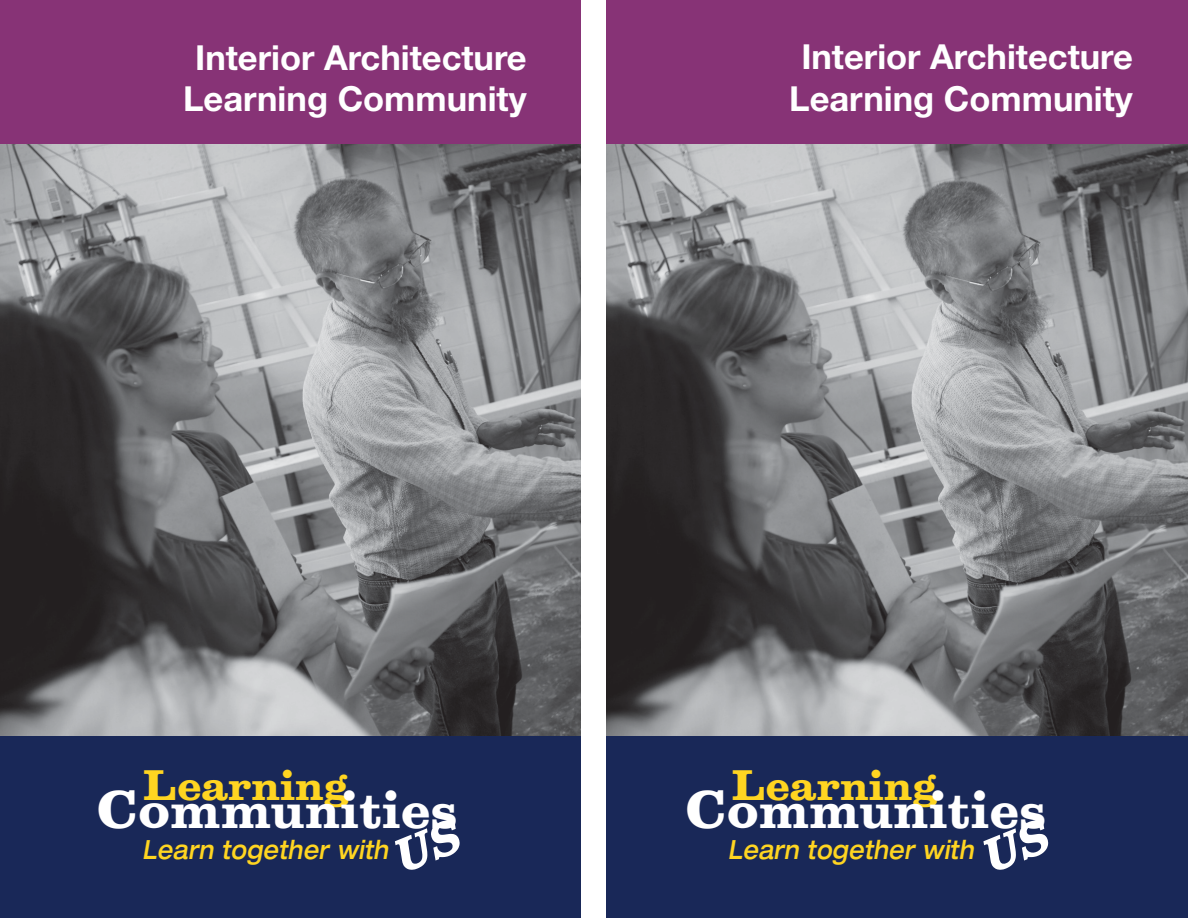
<style>
.page{position:relative;width:1188px;height:918px;background:#fff}
.page>*{position:absolute;margin:0;border:0;box-sizing:border-box;transform-origin:0 0}
.t1{font:700 48.3px "Belizio";letter-spacing:.01em;color:#fff}
.t2{font:700 38.85px "Belizio";color:#ffd521;scale:1.05 1}
.t3{font:700 34.5px "Helvetica Neue LT Std";color:#fff}
.t4{font:italic 500 expanded 26.4px "Helvetica Neue LT Std";letter-spacing:.02em;color:#ffd521;scale:.81 1}
</style>
<div class="page">
<img style="left:606px;top:144px;width:582px;height:593px">
<img style="left:0;top:144px;width:581px;height:593px">
<div style="left:0;top:0;width:1188px;height:144px;background:#873376"></div>
<div style="left:0;top:737px;width:657px;height:181px;background:#192858"></div>
<div style="left:630px;top:737px;width:558px;height:181px;background:#192858"></div>
<div style="left:582px;top:0;width:24px;height:918px;background:#fff"></div>
<p class="t3" style="left:195px;top:36px;width:333px">Interior Architecture</p>
<p class="t3" style="left:183px;top:78px;width:345px">Learning Community</p>
<p class="t3" style="left:801px;top:36px;width:333px">Interior Architecture</p>
<p class="t3" style="left:789px;top:77px;width:345px">Learning Community</p>
<p class="t2" style="left:143px;top:760px;width:198px">Learning</p>
<p class="t1" style="left:97px;top:779px;width:362px">Communities</p>
<p class="t4" style="left:142px;top:833px;width:305px">Learn together with</p>
<p class="t2" style="left:732px;top:760px;width:198px">Learning</p>
<p class="t1" style="left:685px;top:779px;width:362px">Communities</p>
<p class="t4" style="left:728px;top:833px;width:305px">Learn together with</p>
</div>
